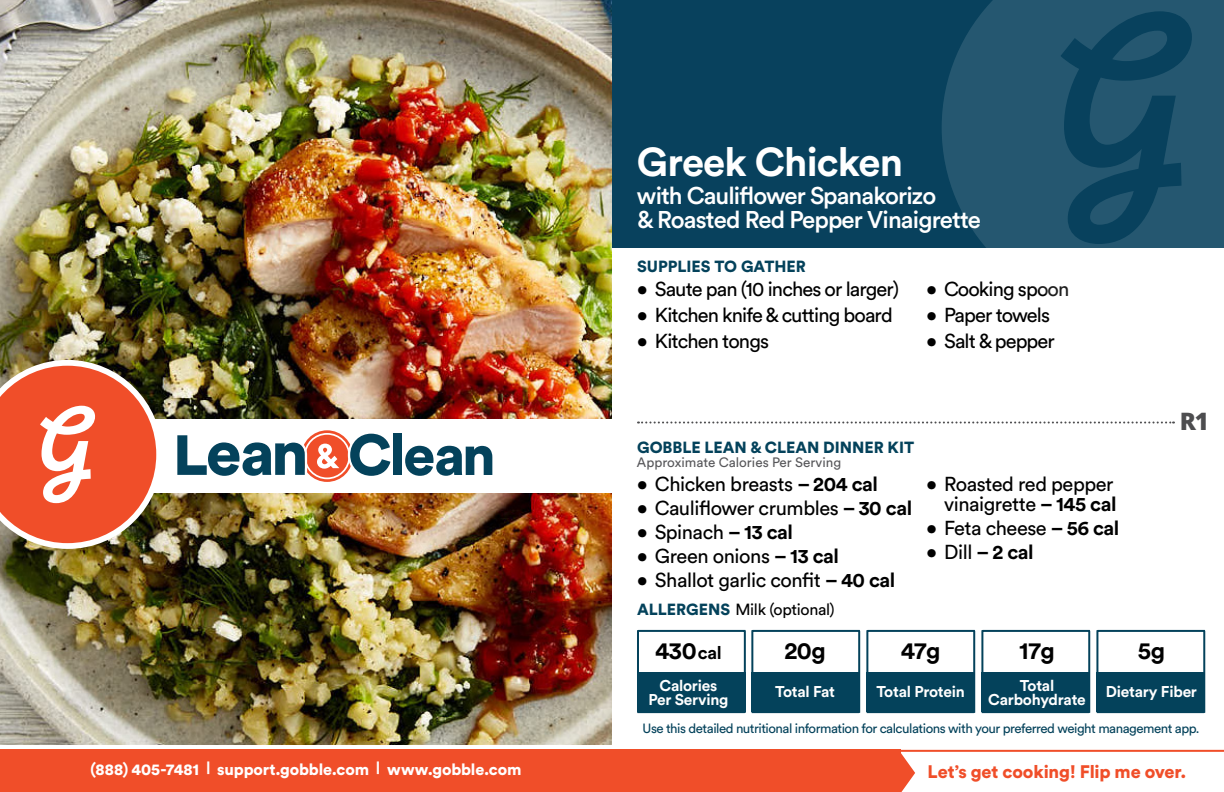
<style>
.page{position:relative;width:1224px;height:792px;background:#fff}
.page>*{position:absolute;margin:0;border:0;box-sizing:border-box;transform-origin:0 0}
.t1{font:700 40px "Circular Std";letter-spacing:-.02em;color:#fff}
.t2{font:500 24px/24px "Circular Std";letter-spacing:-.035em;color:#fff}
.t3{font:700 24px "Circular Std";letter-spacing:-.015em;color:#000}
.t4{font:800 24px "Open Sans";color:#4d4d4f}
.t5{font:20px/20px "Circular Std";letter-spacing:-.03em;color:#000;text-align:right}
.t6{font:900 18px "Circular Std";letter-spacing:-.005em;color:#f04e29}
.t7{font:900 16px "Circular Std";letter-spacing:-.01em;color:#fff}
.t8{font:900 16px "Circular Std";color:#04425b}
.t9{font:16px "Circular Std";letter-spacing:-.02em;color:#000}
.t10{font:700 15.6px/14px "Circular Std";letter-spacing:-.015em;color:#fff;text-align:center}
.t11{font:13.6px "Circular Std";color:#58585b}
.t12{font:13.4px "Circular Std";letter-spacing:-.035em;color:#04425b}
.s1{font-weight:700}
.s2{font-weight:900;color:#04425b}
.s3{font-size:18px}
</style>
<div class="page">
<div style="left:637px;top:630px;width:109px;height:83px;border:2px solid #04425b"></div>
<div style="left:751px;top:630px;width:109px;height:83px;border:2px solid #04425b"></div>
<div style="left:866px;top:630px;width:109px;height:83px;border:2px solid #04425b"></div>
<div style="left:981px;top:630px;width:109px;height:83px;border:2px solid #04425b"></div>
<div style="left:1096px;top:630px;width:109px;height:83px;border:2px solid #04425b"></div>
<div style="left:637px;top:673px;width:109px;height:39px;background:#04425b"></div>
<div style="left:751px;top:673px;width:109px;height:39px;background:#04425b"></div>
<div style="left:866px;top:673px;width:109px;height:39px;background:#04425b"></div>
<div style="left:981px;top:673px;width:109px;height:39px;background:#04425b"></div>
<div style="left:1096px;top:673px;width:109px;height:39px;background:#04425b"></div>
<div style="left:612px;top:0;width:612px;height:248px;background:#08415d"></div>
<img style="left:0;top:0;width:612px;height:745px">
<div style="left:0;top:420px;width:616px;height:73px;background:#fff"></div>
<svg style="left:0;top:360px;width:162px;height:189px"></svg>
<svg style="left:301px;top:430px;width:52px;height:52px"></svg>
<svg style="left:304px;top:433px;width:46px;height:46px"></svg>
<div style="left:306px;top:435px;width:43px;height:43px;background:#f04e29;border-radius:50%"></div>
<svg style="left:317px;top:444px;width:22px;height:25px"></svg>
<div style="left:348px;top:432px;width:46px;height:46px;background:#fff;border-radius:50%"></div>
<svg style="left:350px;top:434px;width:40px;height:42px"></svg>
<div style="left:393px;top:434px;width:9px;height:41px;background:#04425b"></div>
<svg style="left:405px;top:446px;width:87px;height:30px"></svg>
<svg style="left:177px;top:435px;width:130px;height:41px"></svg>
<svg style="left:942px;top:0;width:282px;height:248px;fill:#255770"></svg>
<svg style="left:1090px;top:191px;width:44px;height:34px"></svg>
<div style="left:0;top:746px;width:1224px;height:33px;background:linear-gradient(to right,#fff,#fff)"></div>
<div style="left:0;top:750px;width:901px;height:42px;background:#f04e29"></div>
<svg style="left:901px;top:750px;width:323px;height:29px"></svg>
<svg style="left:901px;top:752px;width:14px;height:40px"></svg>
<svg style="left:638px;top:422px;width:536px;height:2px"></svg>
<h1 class="t1" style="left:637px;top:136px;width:268px">Greek Chicken</h1>
<p class="t2" style="left:637px;top:183px;width:346px">with Cauliflower Spanakorizo<br>&amp; Roasted Red Pepper Vinaigrette</p>
<p class="t8" style="left:637px;top:256px;width:170px">Supplies to Gather</p>
<p class="t5" style="left:637px;top:279px;width:264px">• Saute pan (10 inches or larger)</p>
<p class="t5" style="left:637px;top:305px;width:257px">• Kitchen knife &amp; cutting board</p>
<p class="t5" style="left:637px;top:331px;width:134px">• Kitchen tongs</p>
<p class="t5" style="left:926px;top:279px;width:145px">• Cooking spoon</p>
<p class="t5" style="left:926px;top:305px;width:126px">• Paper towels</p>
<p class="t5" style="left:926px;top:331px;width:130px">• Salt &amp; pepper</p>
<p class="t8" style="left:637px;top:437px;width:279px">Gobble Lean &amp; Clean Dinner Kit</p>
<p class="t11" style="left:637px;top:454px;width:206px">Approximate Calories Per Serving</p>
<p class="t5" style="left:637px;top:474px;width:243px">• Chicken breasts <span class="s1">– 204 cal</span></p>
<p class="t5" style="left:637px;top:498px;width:277px">• Cauliflower crumbles <span class="s1">– 30 cal</span></p>
<p class="t5" style="left:637px;top:522px;width:158px">• Spinach <span class="s1">– 13 cal</span></p>
<p class="t5" style="left:637px;top:546px;width:204px">• Green onions <span class="s1">– 13 cal</span></p>
<p class="t5" style="left:637px;top:570px;width:260px">• Shallot garlic confit <span class="s1">– 40 cal</span></p>
<p class="t9" style="left:637px;top:600px;width:199px"><span class="s2">Allerg ens</span> Milk (optional)</p>
<p class="t5" style="left:926px;top:474px;width:192px">• Roasted red pepper vinaigrette <span class="s1">– 145 cal</span></p>
<p class="t5" style="left:926px;top:518px;width:195px">• Feta cheese <span class="s1">– 56 cal</span></p>
<p class="t5" style="left:926px;top:542px;width:109px">• Dill <span class="s1">– 2 cal</span></p>
<p class="t4" style="left:1180px;top:404px;width:31px">R1</p>
<p class="t3" style="left:655px;top:635px;width:68px">430 <span class="s3">cal</span></p>
<p class="t3" style="left:784px;top:635px;width:43px">20g</p>
<p class="t3" style="left:901px;top:635px;width:41px">47g</p>
<p class="t3" style="left:1019px;top:635px;width:37px">17g</p>
<p class="t3" style="left:1138px;top:635px;width:29px">5g</p>
<p class="t10" style="left:775px;top:684px;width:61px">Total Fat</p>
<p class="t10" style="left:876px;top:684px;width:90px">Total Protein</p>
<p class="t10" style="left:988px;top:678px;width:99px">Total<br>Carbohydrate</p>
<p class="t10" style="left:1106px;top:684px;width:93px">Dietary Fiber</p>
<p class="t12" style="left:643px;top:720px;width:559px">Use this detailed nutritional information for calculations with your preferred weight management app.</p>
<p class="t10" style="left:648px;top:678px;width:82px">Calories<br>Per Serving</p>
<p class="t7" style="left:91px;top:759px;width:432px">(888) 405-7481 <sup>|</sup> support.gobble.com <sup>|</sup> www.gobble.com</p>
<p class="t6" style="left:928px;top:759px;width:260px">Let’s get cooking! Flip me over.</p>
</div>
